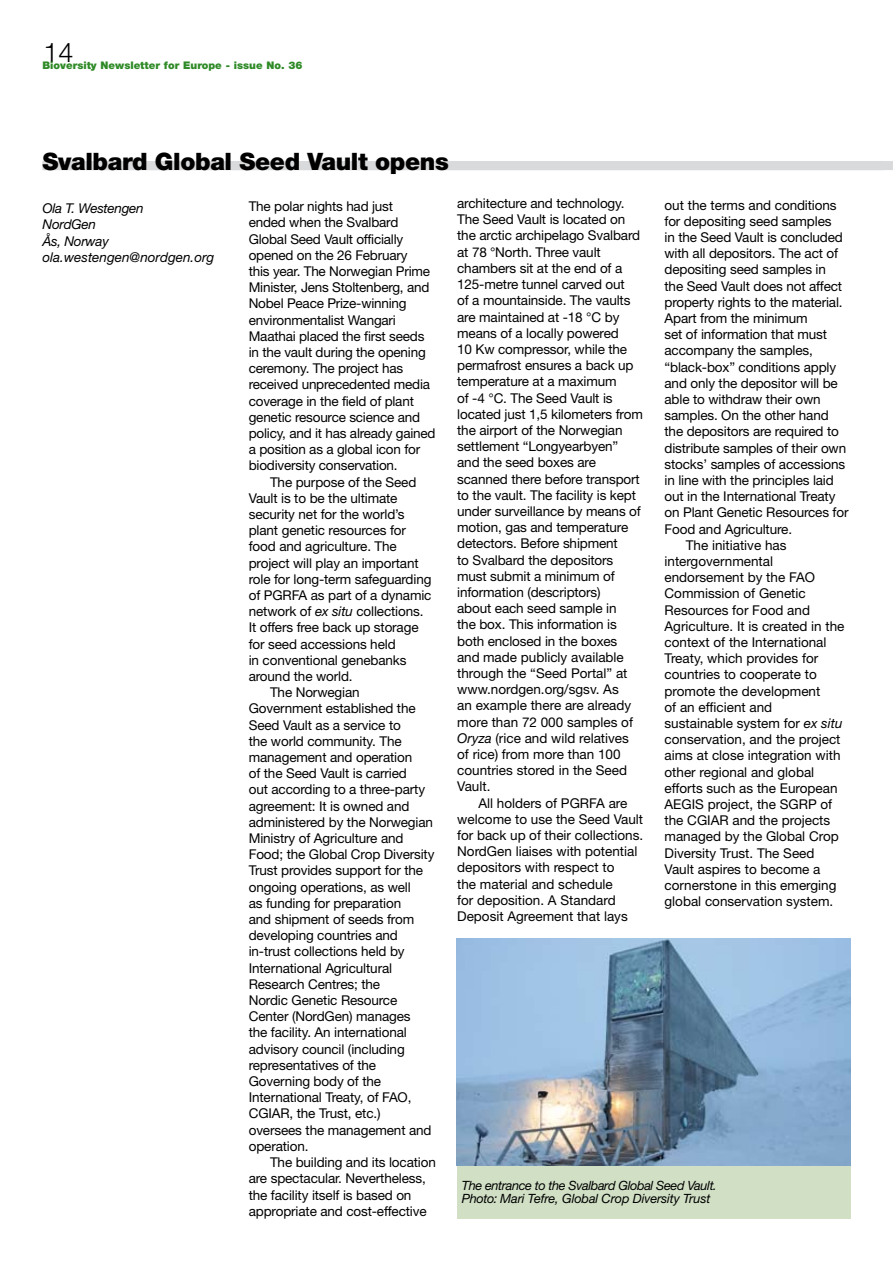
<style>
.page{position:relative;width:893px;height:1263px;background:#fff}
.page>*{position:absolute;margin:0;border:0;box-sizing:border-box;transform-origin:0 0}
.t1{font:300 27px "Helvetica Neue LT Std";color:#000}
.t2{font:900 24px "Helvetica Neue LT Std";letter-spacing:-.015em;color:#000}
.t3{font:13.5px/16.2px "Helvetica Neue LT Std";letter-spacing:-.01em;color:#000}
.t4{font:italic 13.5px/16.5px "Helvetica Neue LT Std";letter-spacing:-.02em;color:#000}
.t5{font:italic 12.75px/13.5px "Helvetica Neue LT Std";letter-spacing:-.03em;color:#000}
.t6{font:900 10.5px "Helvetica Neue LT Std";color:#2e8a26}
.s1{font-style:italic}
</style>
<div class="page">
<div style="left:43px;top:161px;width:841px;height:9px;background:#d9dadb"></div>
<div style="left:457px;top:1165px;width:394px;height:54px;background:#d1e0c5"></div>
<img style="left:456px;top:938px;width:394px;height:228px">
<h1 class="t1" style="left:44px;top:36px;width:30px">14</h1>
<p class="t6" style="left:43px;top:59px;width:261px">Bioversity Newsletter for Europe - issue No. 36</p>
<h2 class="t2" style="left:43px;top:147px;width:408px">Svalbard Global Seed Vault opens</h2>
<p class="t4" style="left:43px;top:199px;width:173px">Ola T. Westengen<br>NordGen<br>Ås, Norway ola.westengen@nordgen.org</p>
<p class="t3" style="left:249px;top:198px;width:188px">The polar nights had just<br>ended when the Svalbard<br>Global Seed Vault officially opened on the 26 February<br>this year. The Norwegian Prime<br>Minister, Jens Stoltenberg, and<br>Nobel Peace Prize-winning environmentalist Wangari<br>Maathai placed the first seeds in the vault during the opening ceremony. The project has received unprecedented media coverage in the field of plant genetic resource science and policy, and it has already gained a position as a global icon for biodiversity conservation.</p>
<p class="t3" style="left:270px;top:473px;width:148px">The purpose of the Seed</p>
<p class="t3" style="left:249px;top:490px;width:150px">Vault is to be the ultimate</p>
<p class="t3" style="left:249px;top:506px;width:157px">security net for the world’s</p>
<p class="t3" style="left:249px;top:522px;width:159px">plant genetic resources for</p>
<p class="t3" style="left:249px;top:538px;width:150px">food and agriculture. The</p>
<p class="t3" style="left:249px;top:554px;width:171px">project will play an important</p>
<p class="t3" style="left:249px;top:571px;width:184px">role for long-term safeguarding</p>
<p class="t3" style="left:249px;top:587px;width:184px">of PGRFA as part of a dynamic</p>
<p class="t3" style="left:249px;top:603px;width:176px">network of <span class="s1">ex situ</span> collections.</p>
<p class="t3" style="left:249px;top:619px;width:171px">It offers free back up storage</p>
<p class="t3" style="left:249px;top:635px;width:148px">for seed accessions held</p>
<p class="t3" style="left:249px;top:652px;width:159px">in conventional genebanks</p>
<p class="t3" style="left:249px;top:668px;width:105px">around the world.</p>
<p class="t3" style="left:270px;top:684px;width:91px">The Norwegian</p>
<p class="t3" style="left:249px;top:700px;width:168px">Government established the</p>
<p class="t3" style="left:249px;top:716px;width:154px">Seed Vault as a service to</p>
<p class="t3" style="left:249px;top:733px;width:154px">the world community. The</p>
<p class="t3" style="left:249px;top:749px;width:165px">management and operation</p>
<p class="t3" style="left:249px;top:765px;width:160px">of the Seed Vault is carried</p>
<p class="t3" style="left:249px;top:781px;width:178px">out according to a three-party</p>
<p class="t3" style="left:249px;top:797px;width:162px">agreement: It is owned and</p>
<p class="t3" style="left:249px;top:814px;width:186px">administered by the Norwegian</p>
<p class="t3" style="left:249px;top:830px;width:156px">Ministry of Agriculture and</p>
<p class="t3" style="left:249px;top:846px;width:187px">Food; the Global Crop Diversity</p>
<p class="t3" style="left:249px;top:862px;width:176px">Trust provides support for the</p>
<p class="t3" style="left:249px;top:878px;width:163px">ongoing operations, as well</p>
<p class="t3" style="left:249px;top:895px;width:154px">as funding for preparation</p>
<p class="t3" style="left:249px;top:911px;width:167px">and shipment of seeds from</p>
<p class="t3" style="left:249px;top:927px;width:151px">developing countries and</p>
<p class="t3" style="left:249px;top:943px;width:157px">in-trust collections held by</p>
<p class="t3" style="left:249px;top:959px;width:145px">International Agricultural</p>
<p class="t3" style="left:249px;top:976px;width:133px">Research Centres; the</p>
<p class="t3" style="left:249px;top:992px;width:150px">Nordic Genetic Resource</p>
<p class="t3" style="left:249px;top:1008px;width:163px">Center (NordGen) manages</p>
<p class="t3" style="left:249px;top:1024px;width:160px">the facility. An international</p>
<p class="t3" style="left:249px;top:1040px;width:158px">advisory council (including</p>
<p class="t3" style="left:249px;top:1057px;width:129px">representatives of the</p>
<p class="t3" style="left:249px;top:1073px;width:134px">Governing body of the</p>
<p class="t3" style="left:249px;top:1089px;width:164px">International Treaty, of FAO,</p>
<p class="t3" style="left:249px;top:1105px;width:133px">CGIAR, the Trust, etc.)</p>
<p class="t3" style="left:249px;top:1121px;width:184px">oversees the management and</p>
<p class="t3" style="left:249px;top:1138px;width:61px">operation.</p>
<p class="t3" style="left:270px;top:1154px;width:167px">The building and its location</p>
<p class="t3" style="left:249px;top:1170px;width:179px">are spectacular. Nevertheless,</p>
<p class="t3" style="left:249px;top:1186px;width:164px">the facility itself is based on</p>
<p class="t3" style="left:249px;top:1202px;width:179px">appropriate and cost-effective</p>
<p class="t3" style="left:457px;top:195px;width:187px">architecture and technology.<br>The Seed Vault is located on the arctic archipelago Svalbard at 78 °North. Three vault chambers sit at the end of a<br>125-metre tunnel carved out<br>of a mountainside. The vaults are maintained at -18 °C by means of a locally powered<br>10 Kw compressor, while the permafrost ensures a back up temperature at a maximum<br>of -4 °C. The Seed Vault is located just 1,5 kilometers from the airport of the Norwegian settlement “Longyearbyen” and the seed boxes are scanned there before transport to the vault. The facility is kept under surveillance by means of motion, gas and temperature detectors. Before shipment<br>to Svalbard the depositors must submit a minimum of information (descriptors)<br>about each seed sample in<br>the box. This information is both enclosed in the boxes and made publicly available through the “Seed Portal” at www.nordgen.org/sgsv. As<br>an example there are already more than 72 000 samples of<br><span class="s1">Oryza</span> (rice and wild relatives of rice) from more than 100 countries stored in the Seed<br>Vault.</p>
<p class="t3" style="left:457px;top:794px;width:188px;text-indent:21px">All holders of PGRFA are welcome to use the Seed Vault for back up of their collections.<br>NordGen liaises with potential depositors with respect to<br>the material and schedule<br>for deposition. A Standard<br>Deposit Agreement that lays</p>
<p class="t3" style="left:664px;top:196px;width:173px">out the terms and conditions</p>
<p class="t3" style="left:664px;top:213px;width:169px">for depositing seed samples</p>
<p class="t3" style="left:664px;top:229px;width:180px">in the Seed Vault is concluded</p>
<p class="t3" style="left:664px;top:245px;width:175px">with all depositors. The act of</p>
<p class="t3" style="left:664px;top:261px;width:163px">depositing seed samples in</p>
<p class="t3" style="left:664px;top:277px;width:179px">the Seed Vault does not affect</p>
<p class="t3" style="left:664px;top:294px;width:180px">property rights to the material.</p>
<p class="t3" style="left:664px;top:310px;width:145px">Apart from the minimum</p>
<p class="t3" style="left:664px;top:326px;width:164px">set of information that must</p>
<p class="t3" style="left:664px;top:342px;width:150px">accompany the samples,</p>
<p class="t3" style="left:664px;top:358px;width:173px">“black-box” conditions apply</p>
<p class="t3" style="left:664px;top:375px;width:175px">and only the depositor will be</p>
<p class="t3" style="left:664px;top:391px;width:158px">able to withdraw their own</p>
<p class="t3" style="left:664px;top:407px;width:166px">samples. On the other hand</p>
<p class="t3" style="left:664px;top:423px;width:176px">the depositors are required to</p>
<p class="t3" style="left:664px;top:439px;width:183px">distribute samples of their own</p>
<p class="t3" style="left:664px;top:456px;width:182px">stocks’ samples of accessions</p>
<p class="t3" style="left:664px;top:472px;width:171px">in line with the principles laid</p>
<p class="t3" style="left:664px;top:488px;width:172px">out in the International Treaty</p>
<p class="t3" style="left:664px;top:504px;width:186px">on Plant Genetic Resources for</p>
<p class="t3" style="left:664px;top:520px;width:129px">Food and Agriculture.</p>
<p class="t3" style="left:686px;top:537px;width:102px">The initiative has</p>
<p class="t3" style="left:664px;top:553px;width:110px">intergovernmental</p>
<p class="t3" style="left:664px;top:569px;width:152px">endorsement by the FAO</p>
<p class="t3" style="left:664px;top:585px;width:143px">Commission of Genetic</p>
<p class="t3" style="left:664px;top:601px;width:147px">Resources for Food and</p>
<p class="t3" style="left:664px;top:618px;width:182px">Agriculture. It is created in the</p>
<p class="t3" style="left:664px;top:634px;width:164px">context of the International</p>
<p class="t3" style="left:664px;top:650px;width:155px">Treaty, which provides for</p>
<p class="t3" style="left:664px;top:666px;width:154px">countries to cooperate to</p>
<p class="t3" style="left:664px;top:682px;width:157px">promote the development</p>
<p class="t3" style="left:664px;top:699px;width:109px">of an efficient and</p>
<p class="t3" style="left:664px;top:715px;width:180px">sustainable system for <span class="s1">ex situ</span></p>
<p class="t3" style="left:664px;top:731px;width:178px">conservation, and the project</p>
<p class="t3" style="left:664px;top:747px;width:178px">aims at close integration with</p>
<p class="t3" style="left:664px;top:763px;width:151px">other regional and global</p>
<p class="t3" style="left:664px;top:780px;width:175px">efforts such as the European</p>
<p class="t3" style="left:664px;top:796px;width:169px">AEGIS project, the SGRP of</p>
<p class="t3" style="left:664px;top:812px;width:167px">the CGIAR and the projects</p>
<p class="t3" style="left:664px;top:828px;width:176px">managed by the Global Crop</p>
<p class="t3" style="left:664px;top:844px;width:152px">Diversity Trust. The Seed</p>
<p class="t3" style="left:664px;top:861px;width:158px">Vault aspires to become a</p>
<p class="t3" style="left:664px;top:877px;width:173px">cornerstone in this emerging</p>
<p class="t3" style="left:664px;top:893px;width:170px">global conservation system.</p>
<p class="t5" style="left:462px;top:1178px;width:256px">The entrance to the Svalbard Global Seed Vault.<br>Photo: Mari Tefre, Global Crop Diversity Trust</p>
</div>
